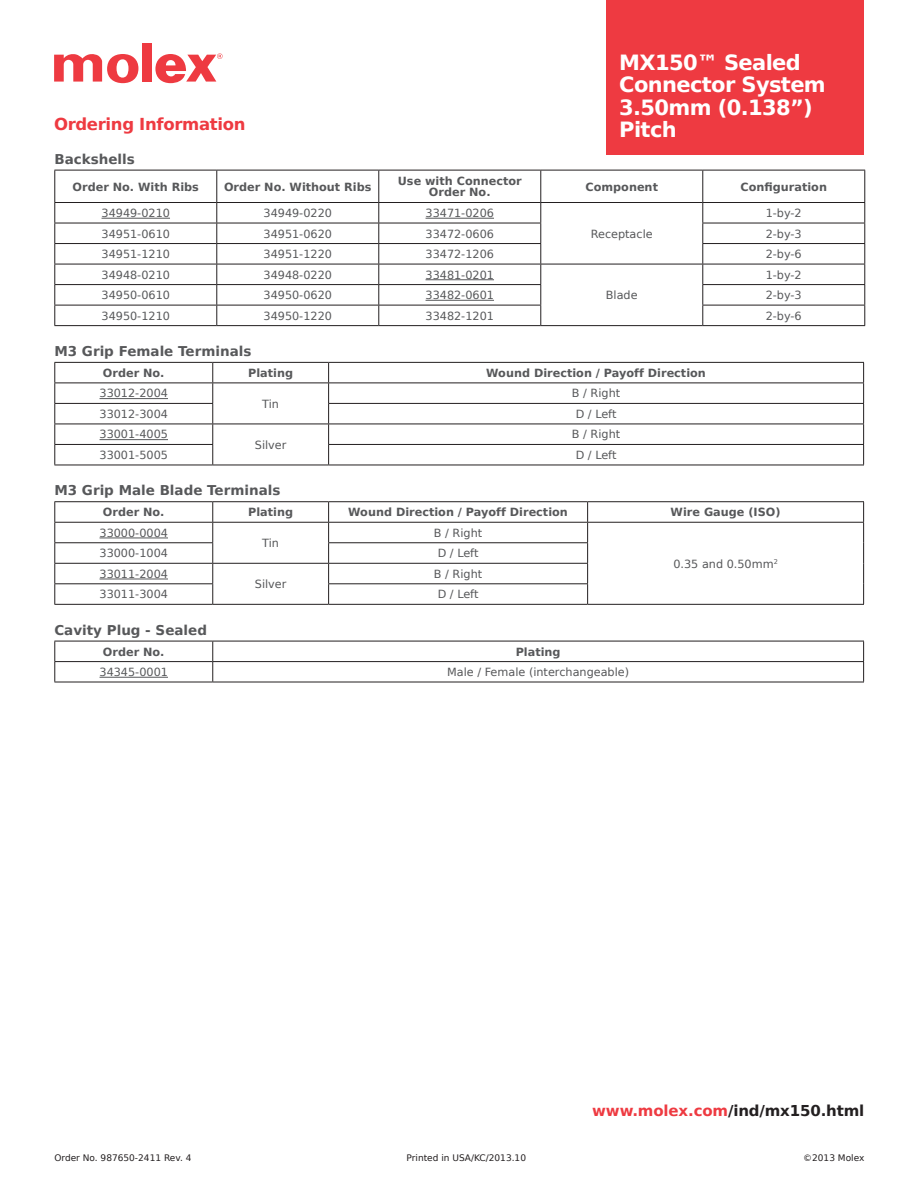
<style>
.page{position:relative;width:918px;height:1188px;background:#fff}
.page>*{position:absolute;margin:0;border:0;box-sizing:border-box;transform-origin:0 0}
.product_name{font:700 21px/22.5px "Bitstream Vera Sans";letter-spacing:-.03em;color:#fff}
.subhead_red{font:700 16.5px "Bitstream Vera Sans";letter-spacing:-.02em;color:#ee3a41}
.t1{font:700 15px "Bitstream Vera Sans";letter-spacing:-.01em;color:#231f20}
.subhead_specificatio{font:700 13.5px "Bitstream Vera Sans";color:#57585a}
.table_body{font:11.25px "Bitstream Vera Sans";color:#57585a}
.table_head{font:700 11.25px/11.2px "Bitstream Vera Sans";color:#57585a;text-align:center}
.boilerplate{font:9px "Bitstream Vera Sans";color:#231f20}
.s1{color:#ee3a41}
</style>
<div class="page">
<div style="left:142px;top:43px;width:9px;height:39px;background:#ee3a41"></div>
<svg style="left:54px;top:54px;width:84px;height:29px"></svg>
<svg style="left:155px;top:53px;width:68px;height:30px"></svg>
<div style="left:606px;top:0;width:258px;height:154px;background:#ee3a41"></div>
<svg style="left:54px;top:170px;width:811px;height:155px"></svg>
<hr style="left:54px;top:223px;width:163px;height:1px;background:#231f20">
<hr style="left:217px;top:223px;width:162px;height:1px;background:#231f20">
<hr style="left:379px;top:223px;width:162px;height:1px;background:#231f20">
<hr style="left:702px;top:223px;width:163px;height:1px;background:#231f20">
<hr style="left:54px;top:243px;width:163px;height:1px;background:#231f20">
<hr style="left:217px;top:243px;width:162px;height:1px;background:#231f20">
<hr style="left:379px;top:243px;width:162px;height:1px;background:#231f20">
<hr style="left:702px;top:243px;width:163px;height:1px;background:#231f20">
<hr style="left:54px;top:264px;width:163px;height:1px;background:#231f20">
<hr style="left:217px;top:264px;width:162px;height:1px;background:#231f20">
<hr style="left:379px;top:264px;width:162px;height:1px;background:#231f20">
<hr style="left:541px;top:264px;width:162px;height:1px;background:#231f20">
<hr style="left:54px;top:284px;width:163px;height:1px;background:#231f20">
<hr style="left:217px;top:284px;width:162px;height:1px;background:#231f20">
<hr style="left:379px;top:284px;width:162px;height:1px;background:#231f20">
<hr style="left:702px;top:284px;width:163px;height:1px;background:#231f20">
<hr style="left:54px;top:305px;width:163px;height:1px;background:#231f20">
<hr style="left:217px;top:305px;width:162px;height:1px;background:#231f20">
<hr style="left:379px;top:305px;width:162px;height:1px;background:#231f20">
<hr style="left:702px;top:305px;width:163px;height:1px;background:#231f20">
<hr style="left:54px;top:325px;width:163px;height:1px;background:#231f20">
<hr style="left:217px;top:325px;width:162px;height:1px;background:#231f20">
<hr style="left:379px;top:325px;width:162px;height:1px;background:#231f20">
<hr style="left:541px;top:325px;width:162px;height:1px;background:#231f20">
<hr style="left:703px;top:325px;width:162px;height:1px;background:#231f20">
<hr style="left:102px;top:218px;width:68px;height:1px;background:#57585a">
<hr style="left:426px;top:218px;width:68px;height:1px;background:#57585a">
<hr style="left:426px;top:279px;width:68px;height:1px;background:#57585a">
<hr style="left:426px;top:300px;width:68px;height:1px;background:#57585a">
<svg style="left:54px;top:362px;width:810px;height:103px"></svg>
<hr style="left:54px;top:465px;width:159px;height:1px;background:#231f20">
<hr style="left:213px;top:465px;width:116px;height:1px;background:#231f20">
<hr style="left:329px;top:465px;width:535px;height:1px;background:#231f20">
<hr style="left:100px;top:398px;width:68px;height:1px;background:#57585a">
<hr style="left:100px;top:439px;width:68px;height:1px;background:#57585a">
<hr style="left:54px;top:501px;width:159px;height:1px;background:#231f20">
<hr style="left:213px;top:501px;width:116px;height:1px;background:#231f20">
<hr style="left:329px;top:501px;width:259px;height:1px;background:#231f20">
<hr style="left:588px;top:501px;width:276px;height:1px;background:#231f20">
<svg style="left:54px;top:502px;width:810px;height:102px"></svg>
<hr style="left:54px;top:604px;width:159px;height:1px;background:#231f20">
<hr style="left:213px;top:604px;width:116px;height:1px;background:#231f20">
<hr style="left:329px;top:604px;width:259px;height:1px;background:#231f20">
<hr style="left:588px;top:604px;width:276px;height:1px;background:#231f20">
<hr style="left:100px;top:538px;width:68px;height:1px;background:#57585a">
<hr style="left:100px;top:579px;width:68px;height:1px;background:#57585a">
<svg style="left:54px;top:641px;width:810px;height:41px"></svg>
<hr style="left:54px;top:682px;width:159px;height:1px;background:#231f20">
<hr style="left:213px;top:682px;width:651px;height:1px;background:#231f20">
<hr style="left:100px;top:677px;width:68px;height:1px;background:#57585a">
<p class="product_name" style="left:619px;top:51px;width:208px">MX150™ Sealed<br>Connector System<br>3.50mm (0.138”)<br>Pitch</p>
<p class="subhead_red" style="left:54px;top:114px;width:193px">Ordering Information</p>
<p class="subhead_specificatio" style="left:54px;top:151px;width:82px">Backshells</p>
<p class="table_head" style="left:73px;top:181px;width:128px">Order No. With Ribs</p>
<p class="table_head" style="left:224px;top:181px;width:149px">Order No. Without Ribs</p>
<p class="table_head" style="left:398px;top:175px;width:125px">Use with Connector<br>Order No.</p>
<p class="table_head" style="left:586px;top:181px;width:74px">Component</p>
<p class="table_head" style="left:741px;top:181px;width:88px">Configuration</p>
<p class="table_body" style="left:102px;top:207px;width:70px">34949-0210</p>
<p class="table_body" style="left:264px;top:207px;width:70px">34949-0220</p>
<p class="table_body" style="left:426px;top:207px;width:70px">33471-0206</p>
<p class="table_body" style="left:591px;top:227px;width:64px">Receptacle</p>
<p class="table_body" style="left:766px;top:207px;width:38px">1-by-2</p>
<p class="table_body" style="left:102px;top:227px;width:70px">34951-0610</p>
<p class="table_body" style="left:264px;top:227px;width:70px">34951-0620</p>
<p class="table_body" style="left:426px;top:227px;width:70px">33472-0606</p>
<p class="table_body" style="left:766px;top:227px;width:38px">2-by-3</p>
<p class="table_body" style="left:102px;top:248px;width:70px">34951-1210</p>
<p class="table_body" style="left:264px;top:248px;width:70px">34951-1220</p>
<p class="table_body" style="left:426px;top:248px;width:70px">33472-1206</p>
<p class="table_body" style="left:766px;top:248px;width:38px">2-by-6</p>
<p class="table_body" style="left:102px;top:268px;width:70px">34948-0210</p>
<p class="table_body" style="left:264px;top:268px;width:70px">34948-0220</p>
<p class="table_body" style="left:426px;top:268px;width:70px">33481-0201</p>
<p class="table_body" style="left:606px;top:289px;width:33px">Blade</p>
<p class="table_body" style="left:766px;top:268px;width:38px">1-by-2</p>
<p class="table_body" style="left:102px;top:289px;width:70px">34950-0610</p>
<p class="table_body" style="left:264px;top:289px;width:70px">34950-0620</p>
<p class="table_body" style="left:426px;top:289px;width:70px">33482-0601</p>
<p class="table_body" style="left:766px;top:289px;width:38px">2-by-3</p>
<p class="table_body" style="left:102px;top:309px;width:70px">34950-1210</p>
<p class="table_body" style="left:264px;top:309px;width:70px">34950-1220</p>
<p class="table_body" style="left:426px;top:309px;width:70px">33482-1201</p>
<p class="table_body" style="left:766px;top:309px;width:38px">2-by-6</p>
<p class="subhead_specificatio" style="left:54px;top:343px;width:199px">M3 Grip Female Terminals</p>
<p class="table_head" style="left:103px;top:367px;width:63px">Order No.</p>
<p class="table_head" style="left:248px;top:367px;width:46px">Plating</p>
<p class="table_head" style="left:486px;top:367px;width:221px">Wound Direction / Payoff Direction</p>
<p class="table_body" style="left:100px;top:387px;width:70px">33012-2004</p>
<p class="table_body" style="left:262px;top:397px;width:18px">Tin</p>
<p class="table_body" style="left:572px;top:387px;width:50px">B / Right</p>
<p class="table_body" style="left:100px;top:408px;width:70px">33012-3004</p>
<p class="table_body" style="left:576px;top:408px;width:42px">D / Left</p>
<p class="table_body" style="left:100px;top:428px;width:70px">33001-4005</p>
<p class="table_body" style="left:255px;top:438px;width:33px">Silver</p>
<p class="table_body" style="left:572px;top:428px;width:50px">B / Right</p>
<p class="table_body" style="left:100px;top:449px;width:70px">33001-5005</p>
<p class="table_body" style="left:576px;top:449px;width:42px">D / Left</p>
<p class="subhead_specificatio" style="left:54px;top:483px;width:228px">M3 Grip Male Blade Terminals</p>
<p class="table_head" style="left:103px;top:507px;width:63px">Order No.</p>
<p class="table_head" style="left:248px;top:507px;width:46px">Plating</p>
<p class="table_head" style="left:348px;top:507px;width:221px">Wound Direction / Payoff Direction</p>
<p class="table_head" style="left:671px;top:507px;width:111px">Wire Gauge (ISO)</p>
<p class="table_body" style="left:100px;top:526px;width:70px">33000-0004</p>
<p class="table_body" style="left:262px;top:537px;width:18px">Tin</p>
<p class="table_body" style="left:434px;top:526px;width:50px">B / Right</p>
<p class="table_body" style="left:100px;top:547px;width:70px">33000-1004</p>
<p class="table_body" style="left:438px;top:547px;width:42px">D / Left</p>
<p class="table_body" style="left:100px;top:567px;width:70px">33011-2004</p>
<p class="table_body" style="left:255px;top:578px;width:33px">Silver</p>
<p class="table_body" style="left:673px;top:557px;width:106px">0.35 and 0.50mm<sup>2</sup></p>
<p class="table_body" style="left:434px;top:567px;width:50px">B / Right</p>
<p class="table_body" style="left:100px;top:588px;width:70px">33011-3004</p>
<p class="table_body" style="left:438px;top:588px;width:42px">D / Left</p>
<p class="subhead_specificatio" style="left:54px;top:622px;width:154px">Cavity Plug - Sealed</p>
<p class="table_head" style="left:103px;top:646px;width:63px">Order No.</p>
<p class="table_head" style="left:516px;top:646px;width:46px">Plating</p>
<p class="table_body" style="left:100px;top:666px;width:70px">34345-0001</p>
<p class="table_body" style="left:447px;top:666px;width:184px">Male / Female (interchangeable)</p>
<p class="t1" style="left:592px;top:1102px;width:274px"><span class="s1">www.molex.com</span>/ind/mx150.html</p>
<p class="boilerplate" style="left:54px;top:1152px;width:139px">Order No. 987650-2411 Rev. 4</p>
<p class="boilerplate" style="left:407px;top:1152px;width:121px">Printed in USA/KC/2013.10</p>
<p class="boilerplate" style="left:803px;top:1152px;width:63px">©2013 Molex</p>
</div>
